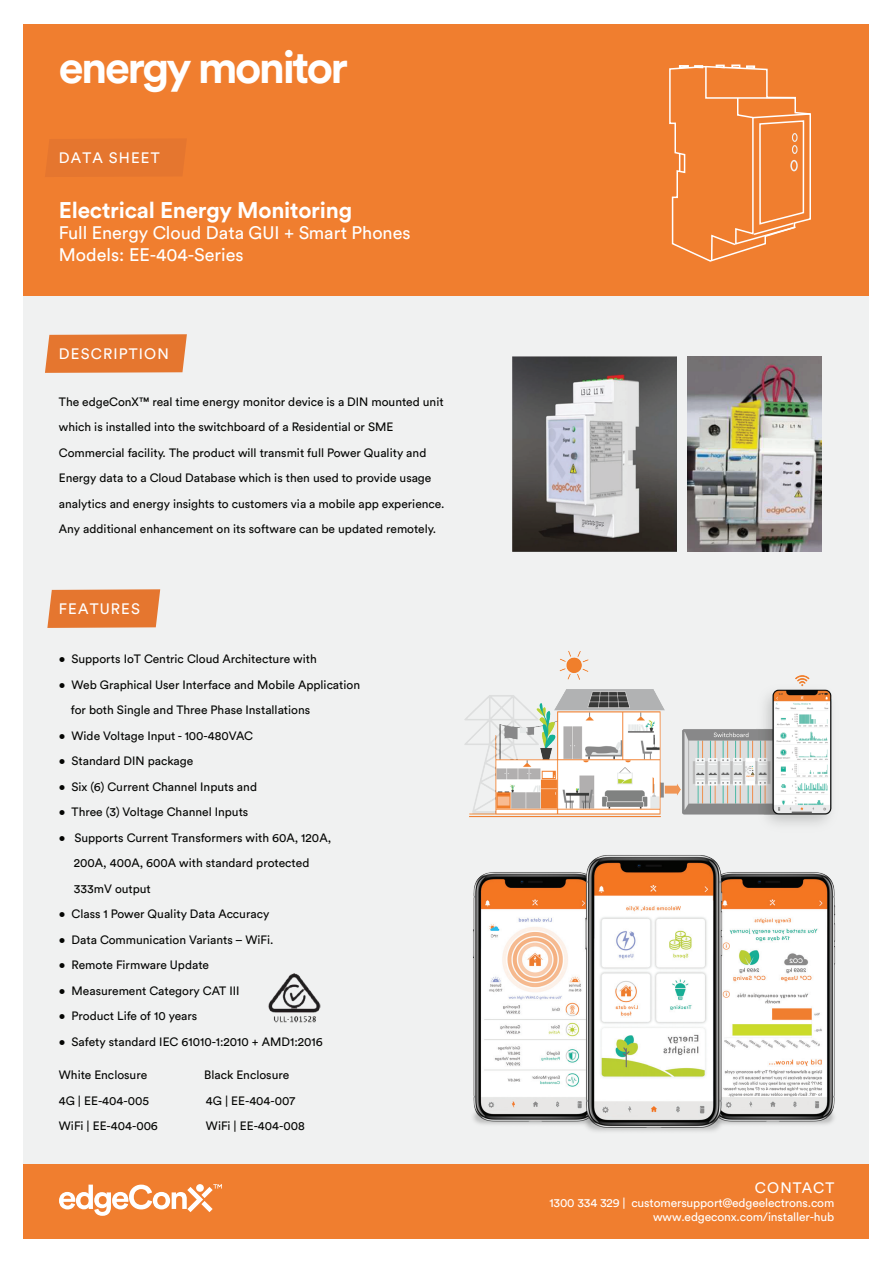
<style>
.page{position:relative;width:893px;height:1263px;background:#fff}
.page>*{position:absolute;margin:0;border:0;box-sizing:border-box;transform-origin:0 0}
.t1{font:700 45px "Circular Std";letter-spacing:-.055em;color:#fff}
.t2{font:700 22.5px "Circular Std";letter-spacing:-.01em;color:#fff}
.t3{font:18px/21.6px "Circular Std";color:#fff}
.t4{font:15px "Circular Std";letter-spacing:.075em;color:#fff}
.t5{font:12px/25.5px "Circular Std";color:#040503}
.t6{font:12px/14.4px "Circular Std";letter-spacing:-.01em;color:#fff;text-align:right}
</style>
<div class="page">
<div style="left:24px;top:24px;width:845px;height:1214px;background:#f0f1f1"></div>
<div style="left:24px;top:24px;width:845px;height:271px;background:#f07e2f"></div>
<div style="left:24px;top:1164px;width:845px;height:74px;background:#f07e2f"></div>
<svg style="left:47px;top:589px;width:113px;height:39px;background:#e57d3b"></svg>
<svg style="left:59px;top:1184px;width:163px;height:32px"></svg>
<svg style="left:45px;top:334px;width:142px;height:39px;background:#e57c39"></svg>
<img style="left:512px;top:356px;width:164px;height:195px">
<img style="left:687px;top:356px;width:134px;height:195px">
<img style="left:268px;top:974px;width:53px;height:49px">
<img style="left:464px;top:651px;width:368px;height:159px">
<div style="left:45px;top:139px;width:141px;height:38px;background:#e5762f"></div>
<img style="left:469px;top:810px;width:367px;height:322px">
<svg style="left:669px;top:64px;width:142px;height:198px"></svg>
<h1 class="t1" style="left:59px;top:38px;width:291px">energy monitor</h1>
<p class="t4" style="left:59px;top:148px;width:102px">DATA SHEET</p>
<h2 class="t2" style="left:59px;top:195px;width:295px">Electrical Energy Monitoring</h2>
<h3 class="t3" style="left:59px;top:222px;width:353px">Full Energy Cloud Data GUI + Smart Phones<br>Models: EE-404-Series</h3>
<p class="t4" style="left:59px;top:344px;width:111px">DESCRIPTION</p>
<p class="t5" style="left:59px;top:389px;width:387px">The edgeConX™ real time energy monitor device is a DIN mounted unit which is installed into the switchboard of a Residential or SME Commercial facility. The product will transmit full Power Quality and Energy data to a Cloud Database which is then used to provide usage analytics and energy insights to customers via a mobile app experience.<br>Any additional enhancement on its software can be updated remotely.</p>
<p class="t4" style="left:59px;top:600px;width:83px">FEATURES</p>
<p class="t5" style="left:59px;top:646px;width:259px">• Supports IoT Centric Cloud Architecture with</p>
<p class="t5" style="left:71px;top:671px;width:291px;text-indent:-12px">• Web Graphical User Interface and Mobile Application for both Single and Three Phase Installations</p>
<p class="t5" style="left:59px;top:722px;width:196px">• Wide Voltage Input - 100-480VAC</p>
<p class="t5" style="left:59px;top:748px;width:136px">• Standard DIN package</p>
<p class="t5" style="left:59px;top:773px;width:200px">• Six (6) Current Channel Inputs and</p>
<p class="t5" style="left:59px;top:799px;width:191px">• Three (3) Voltage Channel Inputs</p>
<p class="t5" style="left:74px;top:824px;width:259px;text-indent:-15px">• Supports Current Transformers with 60A, 120A,<br>200A, 400A, 600A with standard protected<br>333mV output</p>
<p class="t5" style="left:59px;top:901px;width:212px">• Class 1 Power Quality Data Accuracy</p>
<p class="t5" style="left:59px;top:926px;width:216px">• Data Communication Variants – WiFi.</p>
<p class="t5" style="left:59px;top:952px;width:152px">• Remote Firmware Update</p>
<p class="t5" style="left:59px;top:977px;width:182px">• Measurement Category CAT III</p>
<p class="t5" style="left:59px;top:1003px;width:140px">• Product Life of 10 years</p>
<p class="t5" style="left:59px;top:1028px;width:265px">• Safety standard IEC 61010-1:2010 + AMD1:2016</p>
<p class="t5" style="left:59px;top:1062px;width:90px">White Enclosure</p>
<p class="t5" style="left:204px;top:1062px;width:87px">Black Enclosure</p>
<p class="t5" style="left:59px;top:1087px;width:92px">4G | EE-404-005</p>
<p class="t5" style="left:206px;top:1087px;width:91px">4G | EE-404-007</p>
<p class="t5" style="left:59px;top:1113px;width:101px">WiFi | EE-404-006</p>
<p class="t5" style="left:206px;top:1113px;width:100px">WiFi | EE-404-008</p>
<p class="t4" style="left:755px;top:1178px;width:81px">CONTACT</p>
<p class="t6" style="left:549px;top:1195px;width:286px">1300 334 329 | customersupport@edgeelectrons.com www.edgeconx.com/installer-hub</p>
</div>
